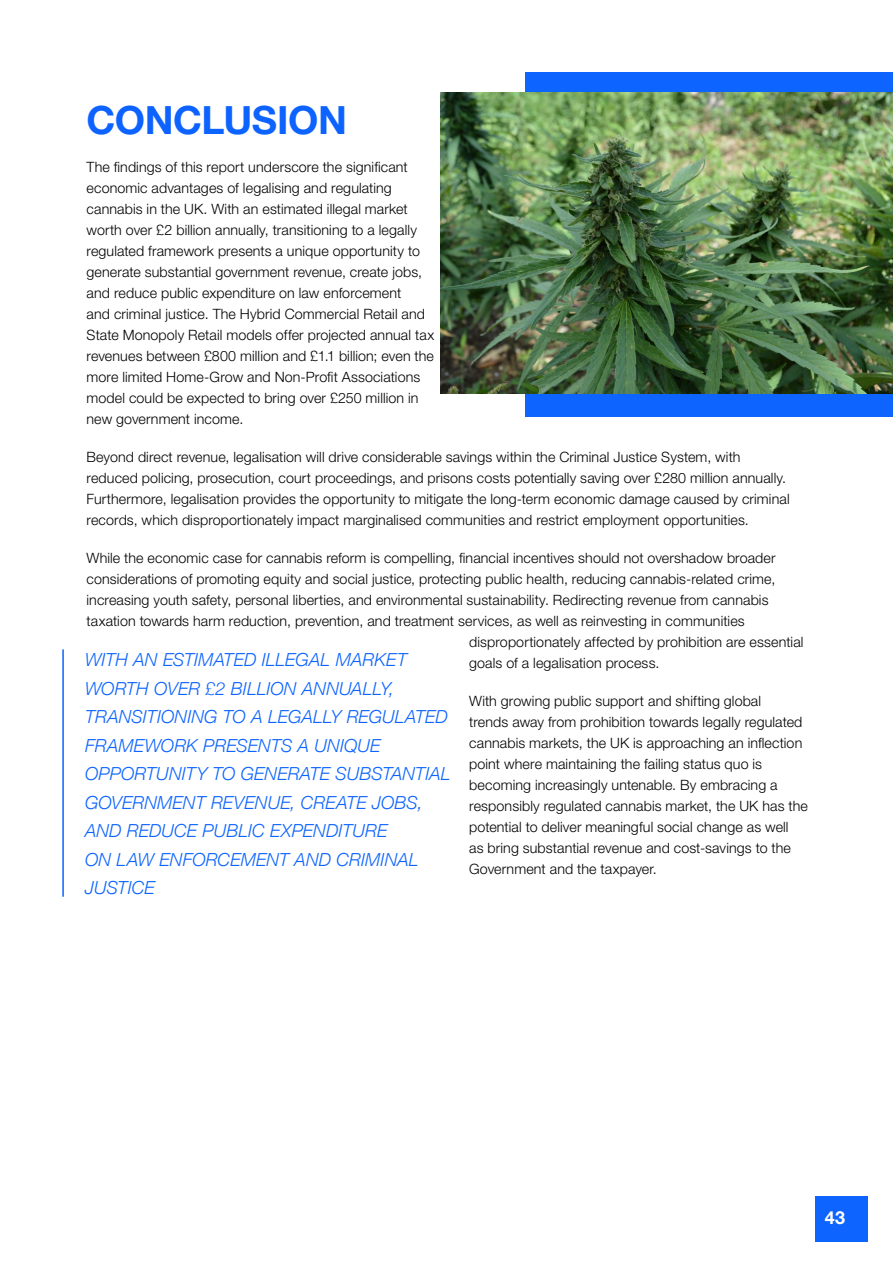
<style>
.page{position:relative;width:893px;height:1263px;background:#fff}
.page>*{position:absolute;margin:0;border:0;box-sizing:border-box;transform-origin:0 0}
.t1{font:700 39px "Helvetica Neue LT Std";letter-spacing:-.01em;color:#0d63ff}
.t2{font:italic 300 18px/28.5px "Helvetica Neue";letter-spacing:.005em;color:#0d64ff}
.t3{font:700 18px "Helvetica Neue LT Std";color:#fff}
.t4{font:300 14.25px/21px "Helvetica Neue LT Std";letter-spacing:.01em;color:#000}
</style>
<div class="page">
<div style="left:815px;top:1196px;width:52px;height:46px;background:#0d64ff"></div>
<div style="left:526px;top:72px;width:367px;height:345px;background:#0d64ff"></div>
<hr style="left:62px;top:649px;width:2px;height:248px;background:#0d64ff">
<img style="left:440px;top:93px;width:453px;height:301px">
<h1 class="t1" style="left:87px;top:96px;width:262px">CONCLUSION</h1>
<p class="t4" style="left:87px;top:156px;width:349px">The findings of this report underscore the significant economic advantages of legalising and regulating cannabis in the UK. With an estimated illegal market worth over £2 billion annually, transitioning to a legally regulated framework presents a unique opportunity to generate substantial government revenue, create jobs, and reduce public expenditure on law enforcement<br>and criminal justice. The Hybrid Commercial Retail and State Monopoly Retail models offer projected annual tax revenues between £800 million and £1.1 billion; even the more limited Home-Grow and Non-Profit Associations model could be expected to bring over £250 million in new government income.</p>
<p class="t4" style="left:87px;top:446px;width:705px">Beyond direct revenue, legalisation will drive considerable savings within the Criminal Justice System, with reduced policing, prosecution, court proceedings, and prisons costs potentially saving over £280 million annually.<br>Furthermore, legalisation provides the opportunity to mitigate the long-term economic damage caused by criminal records, which disproportionately impact marginalised communities and restrict employment opportunities.</p>
<p class="t4" style="left:87px;top:547px;width:691px">While the economic case for cannabis reform is compelling, financial incentives should not overshadow broader</p>
<p class="t4" style="left:87px;top:568px;width:690px">considerations of promoting equity and social justice, protecting public health, reducing cannabis-related crime,</p>
<p class="t4" style="left:87px;top:589px;width:683px">increasing youth safety, personal liberties, and environmental sustainability. Redirecting revenue from cannabis</p>
<p class="t4" style="left:87px;top:610px;width:660px">taxation towards harm reduction, prevention, and treatment services, as well as reinvesting in communities</p>
<p class="t4" style="left:469px;top:631px;width:336px">disproportionately affected by prohibition are essential</p>
<p class="t4" style="left:469px;top:652px;width:192px">goals of a legalisation process.</p>
<p class="t4" style="left:469px;top:690px;width:340px">With growing public support and shifting global<br>trends away from prohibition towards legally regulated cannabis markets, the UK is approaching an inflection point where maintaining the failing status quo is becoming increasingly untenable. By embracing a responsibly regulated cannabis market, the UK has the potential to deliver meaningful social change as well<br>as bring substantial revenue and cost-savings to the Government and the taxpayer.</p>
<p class="t2" style="left:85px;top:645px;width:367px">WITH AN ESTIMATED ILLEGAL MARKET<br>WORTH OVER £2 BILLION ANNUALLY,<br>TRANSITIONING TO A LEGALLY REGULATED<br>FRAMEWORK PRESENTS A UNIQUE<br>OPPORTUNITY TO GENERATE SUBSTANTIAL<br>GOVERNMENT REVENUE, CREATE JOBS,<br>AND REDUCE PUBLIC EXPENDITURE<br>ON LAW ENFORCEMENT AND CRIMINAL<br>JUSTICE</p>
<p class="t3" style="left:825px;top:1206px;width:22px">43</p>
</div>
